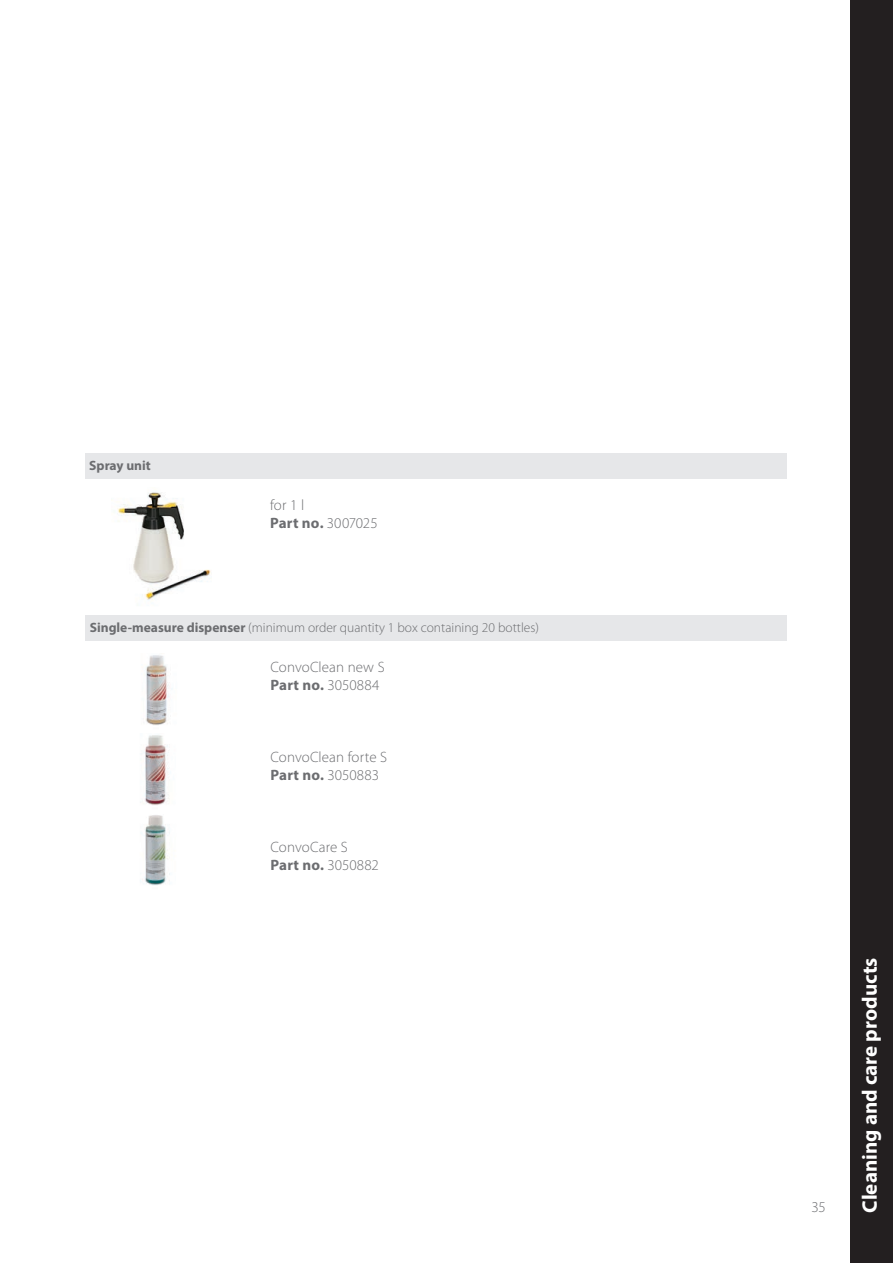
<style>
.page{position:relative;width:893px;height:1263px;background:#fff}
.page>*{position:absolute;margin:0;border:0;box-sizing:border-box;transform-origin:0 0}
.t1{font:700 21px "Myriad Pro";color:#fff}
.t2{font:300 15px/18px "Myriad Pro";letter-spacing:.005em;color:#6c6d70}
.t3{font:300 13.5px "Myriad Pro";color:#6c6d70}
.t4{font:700 13.5px "Myriad Pro";color:#6c6d70}
.s1{font-weight:700}
</style>
<div class="page">
<img style="left:117px;top:492px;width:94px;height:108px">
<img style="left:141px;top:735px;width:28px;height:70px">
<img style="left:145px;top:655px;width:24px;height:70px">
<img style="left:140px;top:815px;width:30px;height:70px">
<div style="left:850px;top:0;width:43px;height:1263px;background:#231f20"></div>
<div style="left:85px;top:615px;width:702px;height:26px;background:#e6e7e9"></div>
<div style="left:85px;top:453px;width:702px;height:26px;background:#e6e7e9"></div>
<p class="t4" style="left:89px;top:457px;width:63px">Spray unit</p>
<p class="t2" style="left:270px;top:495px;width:109px">for 1 l<br><span class="s1">Part no.</span> 3007025</p>
<p class="t3" style="left:90px;top:620px;width:451px"><span class="s1">Single-measure dispenser</span> (minimum order quantity 1 box containing 20 bottles)</p>
<p class="t2" style="left:271px;top:657px;width:116px">ConvoClean new S<br><span class="s1">Part no.</span> 3050884</p>
<p class="t2" style="left:271px;top:747px;width:118px">ConvoClean forte S<br><span class="s1">Part no.</span> 3050883</p>
<p class="t2" style="left:271px;top:837px;width:110px">ConvoCare S<br><span class="s1">Part no.</span> 3050882</p>
<p class="t2" style="left:811px;top:1197px;width:16px">35</p>
<h1 class="t1" style="left:856px;top:1213px;width:257px;rotate:-90deg">Cleaning and care products</h1>
</div>
